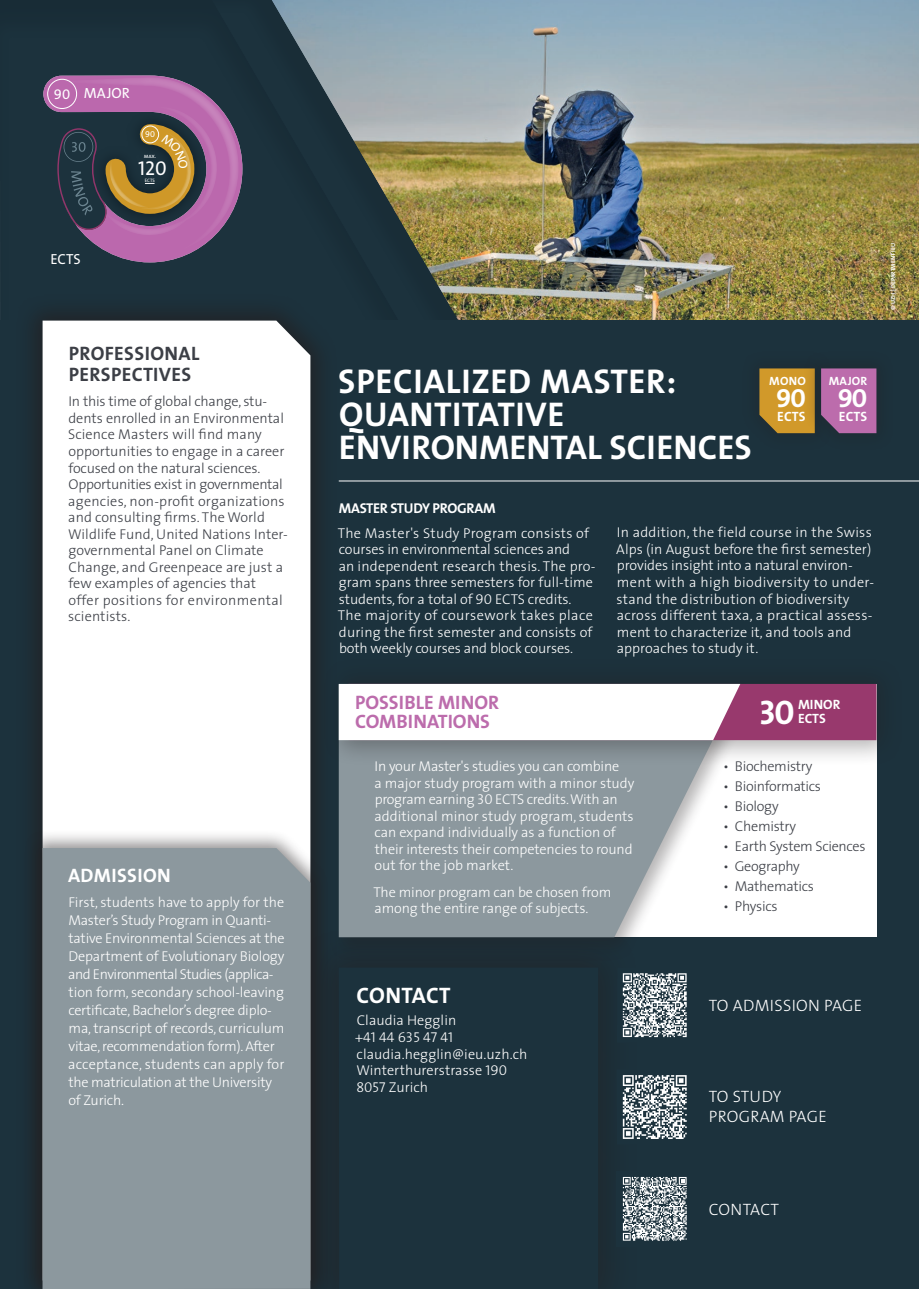
<style>
.page{position:relative;width:919px;height:1289px;background:#fff}
.page>*{position:absolute;margin:0;border:0;box-sizing:border-box;transform-origin:0 0}
.Titel_Mengensatz{font:34.5px "The Sans Bold Caps";letter-spacing:.01em;color:#fff}
.t1{font:34.2px "The Sans Bold Caps";color:#fff}
.t2{font:26.25px "The Sans Bold Caps";color:#fff}
.Titel_Mengensatz-2{font:22.5px "The Sans Bold Caps";letter-spacing:.005em;color:#fff}
.t3{font:20.1px "The Sans Caps";color:#fff}
.Titel_Mengensatz-3{font:700 19.5px/19.5px "The Sans";color:#bc6cac}
.Titel_Mengensatz-4{font:19.5px/21px "The Sans Bold Caps";letter-spacing:.02em;color:#3c3f46}
.Titel_2_negativ{font:19.5px "The Sans Bold Caps";letter-spacing:.02em;color:#fff}
.t4{font:300 16.5px "The Sans";letter-spacing:.015em;color:#fff}
.t5{font:14.85px "The Sans";color:#fff}
.t6{font:14.55px "The Sans Caps";color:#fff}
.Aufzählung_weiss{font:300 14.25px/16.5px "The Sans";letter-spacing:.01em;color:#fff}
.Mengentext{font:300 14.25px/16.5px "The Sans";color:#3c3f46}
.Mengentext-2{font:300 14.25px/18px "The Sans";letter-spacing:-.015em;color:#fff}
.Mengentext_negativ{font:300 14.25px/16.5px "The Sans";letter-spacing:-.01em;color:#fff}
.Mengentext-3{font:300 14.25px "The Sans";letter-spacing:-.02em;color:#3c3f46}
.Mengensatz_weiss{font:300 14.25px/16.5px "The Sans";letter-spacing:.005em;color:#fff}
.Untertitel_Mengentex{font:14.25px "The Sans Bold Caps";letter-spacing:-.02em;color:#fff}
.t7{font:700 13.5px "The Sans";letter-spacing:.01em;color:#fff}
.t8{font:700 12px "The Sans";letter-spacing:.02em;color:#fff}
.t9{font:8.55px "The Sans Caps";color:#fff}
.t10{font:700 6px "The Sans";letter-spacing:.005em;color:#fff}
.t11{font:6px "The Sans Caps";color:#fff}
.t12{font:4.8px "The Sans Caps";color:#fff}
.s1{font-family:"The Sans Caps";font-size:14.1px}
.s2{font-family:"The Sans Light Caps";font-weight:400}
</style>
<div class="page">
<img style="left:512px;top:0;width:406px;height:320px">
<div style="left:54px;top:0;width:458px;height:513px;background:#1c323d;opacity:.12"></div>
<div style="left:0;top:0;width:491px;height:558px;background:#1c323d;opacity:.74"></div>
<div style="left:0;top:0;width:450px;height:516px;background:#1c323d;opacity:.13"></div>
<div style="left:0;top:320px;width:918px;height:968px;background:#1c323d"></div>
<div style="left:15px;top:293px;width:323px;height:995px;background:#1d2f38"></div>
<div style="left:43px;top:320px;width:267px;height:509px;background:#fff"></div>
<div style="left:297px;top:925px;width:342px;height:363px;background:#1e2b33"></div>
<div style="left:339px;top:967px;width:259px;height:321px;background:#1c323d"></div>
<div style="left:24px;top:829px;width:305px;height:459px;background:#231f20;opacity:.5"></div>
<div style="left:42px;top:848px;width:268px;height:440px;background:#8c989e"></div>
<div style="left:339px;top:684px;width:537px;height:253px;background:#fff"></div>
<div style="left:328px;top:680px;width:429px;height:281px;background:#231f20;opacity:.33"></div>
<svg style="left:339px;top:767px;width:401px;height:170px;fill:#8c989e"></svg>
<div style="left:321px;top:656px;width:582px;height:111px;background:#231f20;opacity:.33"></div>
<div style="left:348px;top:684px;width:528px;height:56px;background:#98396d"></div>
<div style="left:339px;top:684px;width:401px;height:56px;background:#fff"></div>
<svg style="left:759px;top:368px;width:44px;height:65px;background:#c3912a"></svg>
<div style="left:803px;top:350px;width:91px;height:101px;background:#231f20;opacity:.29"></div>
<svg style="left:821px;top:368px;width:55px;height:65px;background:#b368a5"></svg>
<hr style="left:339px;top:480px;width:579px;height:1px;background:#fff">
<div style="left:598px;top:1152px;width:320px;height:112px;background:#1c323d"></div>
<div style="left:597px;top:1050px;width:321px;height:113px;background:#1c323d"></div>
<div style="left:598px;top:948px;width:320px;height:113px;background:#1c323d"></div>
<svg style="left:622px;top:973px;width:65px;height:65px"></svg>
<svg style="left:622px;top:1075px;width:64px;height:63px"></svg>
<svg style="left:622px;top:1176px;width:64px;height:64px"></svg>
<svg style="left:43px;top:76px;width:199px;height:186px;background:#6e5368"></svg>
<p class="t5" style="left:54px;top:81px;width:78px"><span class="s1">90</span> MAJOR</p>
<p class="t9" style="left:145px;top:127px;width:11px">90</p>
<p class="t11" style="left:144px;top:151px;width:14px">max.</p>
<p class="t3" style="left:138px;top:152px;width:30px">120</p>
<p class="t12" style="left:145px;top:176px;width:12px">ECTS</p>
<p class="t6" style="left:51px;top:246px;width:32px">ECTS</p>
<p class="Titel_Mengensatz-4" style="left:69px;top:343px;width:132px">PROFESSIONAL<br>PERSPECTIVES</p>
<p class="Mengentext" style="left:68px;top:393px;width:221px">In this time of global change, stu&shy;dents enrolled in an Environmental<br>Science Masters will find many opportunities to engage in a career focused on the natural sciences.<br>Opportunities exist in governmental agencies, non-profit organizations and consulting firms. The World<br>Wildlife Fund, United Nations Inter&shy;governmental Panel on Climate<br>Change, and Greenpeace are just a few examples of agencies that offer positions for environmental scientists.</p>
<p class="Titel_2_negativ" style="left:68px;top:859px;width:104px">ADMISSION</p>
<p class="Mengentext-2" style="left:68px;top:892px;width:218px">First, students have to apply for the Master’s Study Program in Quanti&shy;tative Environmental Sciences at the Department of Evolutionary Biology and Environmental Studies (applica&shy;tion form, secondary school-leaving certificate, Bachelor’s degree diplo&shy;ma, transcript of records, curriculum vitae, recommendation form). After acceptance, students can apply for the matriculation at the University of Zurich.</p>
<p class="t10" style="left:888px;top:310px;width:69px;rotate:-90deg">© UZH | DEPARTMENT IEU</p>
<p class="Titel_Mengensatz" style="left:338px;top:353px;width:339px">SPECIALIZED MASTER:</p>
<p class="Titel_Mengensatz" style="left:339px;top:385px;width:227px">QUANTITATIVE</p>
<p class="Titel_Mengensatz" style="left:339px;top:418px;width:414px">ENVIRONMENTAL SCIENCES</p>
<p class="t8" style="left:769px;top:370px;width:38px">MONO</p>
<p class="t2" style="left:776px;top:376px;width:31px">90</p>
<p class="t7" style="left:777px;top:404px;width:30px">ECTS</p>
<p class="t8" style="left:828px;top:370px;width:40px">MAJOR</p>
<p class="t2" style="left:837px;top:376px;width:31px">90</p>
<p class="t7" style="left:838px;top:404px;width:30px">ECTS</p>
<p class="Untertitel_Mengentex" style="left:339px;top:496px;width:158px">MASTER STUDY PROGRAM</p>
<p class="Aufzählung_weiss" style="left:338px;top:524px;width:259px">The Master's Study Program consists of courses in environmental sciences and<br>an independent research thesis. The pro&shy;gram spans three semesters for full-time students, for a total of <span class="s2">90</span> ECTS credits.<br>The majority of coursework takes place during the first semester and consists of both weekly courses and block courses.</p>
<p class="Aufzählung_weiss" style="left:616px;top:524px;width:259px">In addition, the field course in the Swiss Alps (in August before the first semester) provides insight into a natural environ&shy;ment with a high biodiversity to under&shy;stand the distribution of biodiversity across different taxa, a practical assess&shy;ment to characterize it, and tools and approaches to study it.</p>
<p class="Titel_Mengensatz-3" style="left:355px;top:692px;width:146px">POSSIBLE MINOR<br>COMBINATIONS</p>
<p class="t1" style="left:759px;top:683px;width:37px">30</p>
<p class="t7" style="left:798px;top:693px;width:44px">MINOR</p>
<p class="t7" style="left:798px;top:707px;width:29px">ECTS</p>
<p class="Mengentext-3" style="left:723px;top:754px;width:91px">• Biochemistry</p>
<p class="Mengentext-3" style="left:723px;top:774px;width:99px">• Bioinformatics</p>
<p class="Mengentext-3" style="left:723px;top:794px;width:57px">• Biology</p>
<p class="Mengentext-3" style="left:723px;top:814px;width:74px">• Chemistry</p>
<p class="Mengentext-3" style="left:723px;top:834px;width:144px">• Earth System Sciences</p>
<p class="Mengentext-3" style="left:723px;top:854px;width:78px">• Geography</p>
<p class="Mengentext-3" style="left:723px;top:874px;width:92px">• Mathematics</p>
<p class="Mengentext-3" style="left:723px;top:894px;width:56px">• Physics</p>
<p class="Mengentext_negativ" style="left:374px;top:757px;width:261px">In your Master's studies you can combine<br>a major study program with a minor study program earning <span class="s2">30</span> ECTS credits. With an additional minor study program, students can expand individually as a function of their interests their competencies to round out for the job market.</p>
<p class="Mengentext_negativ" style="left:373px;top:883px;width:239px">The minor program can be chosen from among the entire range of subjects.</p>
<p class="Titel_Mengensatz-2" style="left:356px;top:976px;width:95px">CONTACT</p>
<p class="Mengensatz_weiss" style="left:355px;top:1011px;width:174px">Claudia Hegglin<br>+<span class="s2">41 44 635 47 41 </span>claudia.hegglin@ieu.uzh.ch<br>Winterthurerstrasse <span class="s2">190<br>8057</span> Zurich</p>
<p class="t4" style="left:708px;top:991px;width:155px">TO ADMISSION PAGE</p>
<p class="t4" style="left:708px;top:1082px;width:74px">TO STUDY</p>
<p class="t4" style="left:708px;top:1102px;width:119px">PROGRAM PAGE</p>
<p class="t4" style="left:708px;top:1195px;width:72px">CONTACT</p>
</div>
